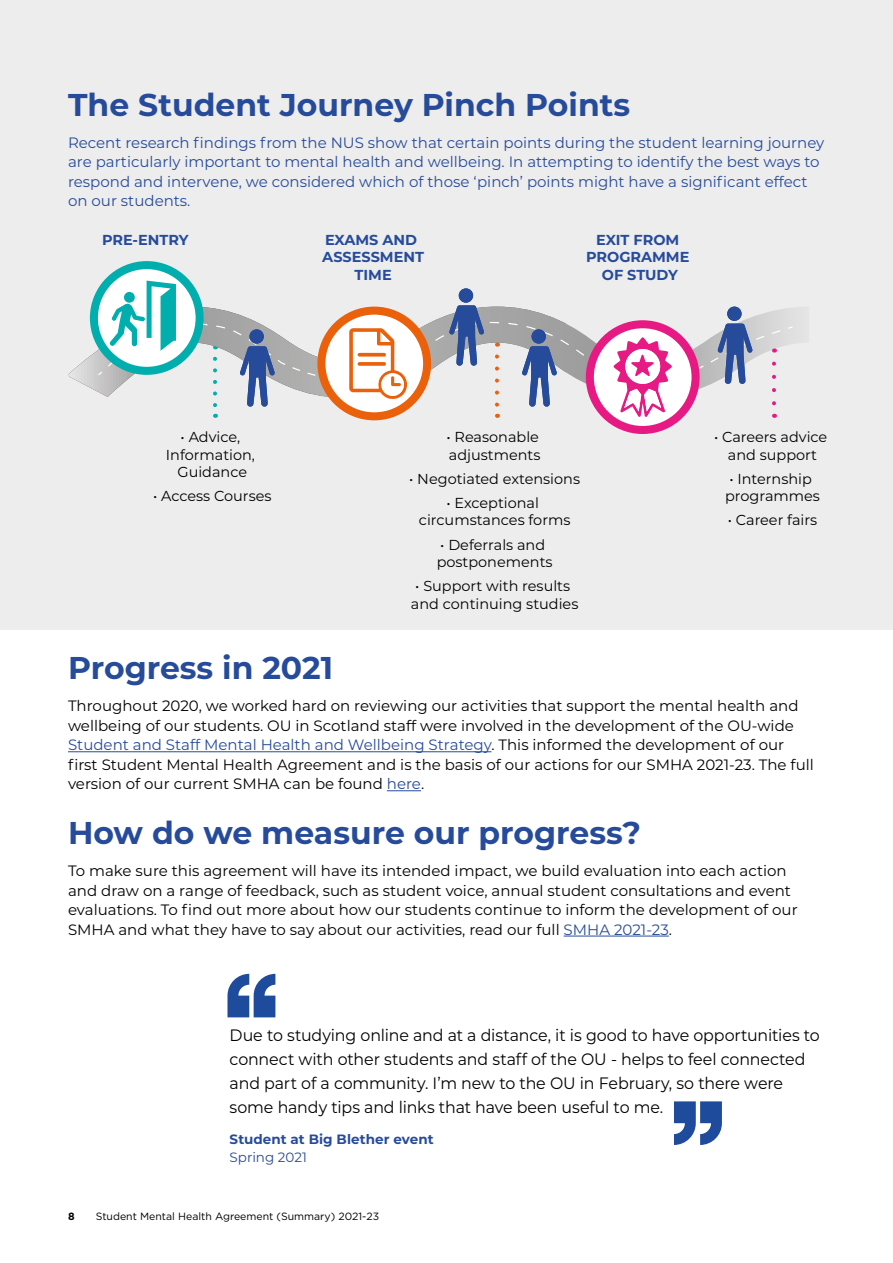
<style>
.page{position:relative;width:893px;height:1263px;background:#fff}
.page>*{position:absolute;margin:0;border:0;box-sizing:border-box;transform-origin:0 0}
.t1{font:700 31.5px "Montserrat";color:#274b9b}
.PULL-OUT_BIG_QUOTE{font:16.5px/24px "Montserrat";letter-spacing:-.01em;color:#000;scale:.96 1}
.t2{font:15px/19.5px "Montserrat";color:#000}
.t3{font:15px/19.5px "Montserrat";color:#274b9b}
.t4{font:14.4px/17.7px "Montserrat";color:#000;text-align:center}
.t5{font:700 14.4px/17.4px "Montserrat";color:#274b9b;text-align:center}
.PULL-OUT_QUOTED_PERS{font:700 13.5px/18px "Montserrat";letter-spacing:.005em;color:#274b9b}
.t6{font:10.5px "Gotham";color:#000}
.t7{font:700 10.5px "Gotham";color:#000}
.s1{color:#274b9b}
.s2{font-weight:400}
</style>
<div class="page">
<div style="left:0;top:0;width:893px;height:629px;background:#ededed"></div>
<svg style="left:69px;top:307px;width:732px;height:91px"></svg>
<svg style="left:97px;top:320px;width:697px;height:67px"></svg>
<svg style="left:94px;top:265px;width:106px;height:106px;background:#c6eded"></svg>
<div style="left:90px;top:261px;width:114px;height:114px;border:8px solid #00aeae;border-radius:50%"></div>
<svg style="left:103px;top:281px;width:73px;height:90px;background:#9dd"></svg>
<svg style="left:193px;top:322px;width:82px;height:96px"></svg>
<div style="left:249px;top:329px;width:15px;height:15px;background:#274b9b;border-radius:50%"></div>
<svg style="left:321px;top:311px;width:106px;height:105px;background:#fbe2d2"></svg>
<div style="left:317px;top:307px;width:114px;height:113px;border:8px solid #eb600a;border-radius:50%"></div>
<svg style="left:349px;top:289px;width:135px;height:111px"></svg>
<div style="left:459px;top:288px;width:14px;height:15px;background:#274b9b;border-radius:50%"></div>
<svg style="left:495px;top:322px;width:105px;height:96px"></svg>
<div style="left:531px;top:329px;width:15px;height:15px;background:#274b9b;border-radius:50%"></div>
<svg style="left:705px;top:307px;width:77px;height:111px"></svg>
<div style="left:727px;top:307px;width:15px;height:14px;background:#274b9b;border-radius:50%"></div>
<svg style="left:590px;top:324px;width:106px;height:106px;background:#f9cae2"></svg>
<div style="left:586px;top:320px;width:114px;height:114px;border:8px solid #e71a84;border-radius:50%"></div>
<svg style="left:613px;top:337px;width:78px;height:80px;background:#f6b1d5"></svg>
<svg style="left:227px;top:974px;width:48px;height:43px"></svg>
<svg style="left:674px;top:1101px;width:48px;height:44px"></svg>
<hr style="left:68px;top:751px;width:423px;height:1px;background:#274b9b">
<hr style="left:387px;top:790px;width:34px;height:1px;background:#274b9b">
<hr style="left:564px;top:936px;width:105px;height:1px;background:#274b9b">
<h1 class="t1" style="left:68px;top:82px;width:564px">The Student Journey Pinch Points</h1>
<p class="t3" style="left:68px;top:132px;width:758px">Recent research findings from the NUS show that certain points during the student learning journey are particularly important to mental health and wellbeing. In attempting to identify the best ways to respond and intervene, we considered which of those ‘pinch’ points might have a significant effect on our students.</p>
<p class="t5" style="left:102px;top:230px;width:88px">PRE-ENTRY</p>
<p class="t5" style="left:322px;top:230px;width:103px">EXAMS AND<br>ASSESSMENT<br>TIME</p>
<p class="t5" style="left:586px;top:230px;width:105px">EXIT FROM<br>PROGRAMME<br>OF STUDY</p>
<p class="t4" style="left:166px;top:427px;width:91px">• Advice,<br>Information,<br>Guidance</p>
<p class="t4" style="left:153px;top:487px;width:120px">• Access Courses</p>
<p class="t4" style="left:447px;top:427px;width:95px;text-align:left">• Reasonable adjustments</p>
<p class="t4" style="left:409px;top:469px;width:172px">• Negotiated extensions</p>
<p class="t4" style="left:419px;top:493px;width:153px">• Exceptional circumstances forms</p>
<p class="t4" style="left:437px;top:535px;width:117px;text-align:left">• Deferrals and postponements</p>
<p class="t4" style="left:411px;top:577px;width:169px">• Support with results and continuing studies</p>
<p class="t4" style="left:714px;top:427px;width:115px">• Careers advice and support</p>
<p class="t4" style="left:725px;top:469px;width:97px">• Internship programmes</p>
<p class="t4" style="left:728px;top:511px;width:91px">• Career fairs</p>
<h1 class="t1" style="left:68px;top:645px;width:267px">Progress in 2021</h1>
<p class="t2" style="left:68px;top:696px;width:747px">Throughout 2020, we worked hard on reviewing our activities that support the mental health and wellbeing of our students. OU in Scotland staff were involved in the development of the OU-wide <span class="s1">Student and Staff Mental Health and Wellbeing Strategy</span>. This informed the development of our first Student Mental Health Agreement and is the basis of our actions for our SMHA 2021-23. The full version of our current SMHA can be found <span class="s1">here</span>.</p>
<h1 class="t1" style="left:68px;top:810px;width:574px">How do we measure our progress?</h1>
<p class="t2" style="left:68px;top:860px;width:731px">To make sure this agreement will have its intended impact, we build evaluation into each action and draw on a range of feedback, such as student voice, annual student consultations and event evaluations. To find out more about how our students continue to inform the development of our SMHA and what they have to say about our activities, read our full <span class="s1">SMHA 2021-23</span>.</p>
<p class="PULL-OUT_BIG_QUOTE" style="left:230px;top:1022px;width:616px">Due to studying online and at a distance, it is good to have opportunities to connect with other students and staff of the OU - helps to feel connected and part of a community. I’m new to the OU in February, so there were some handy tips and links that have been useful to me.</p>
<p class="PULL-OUT_QUOTED_PERS" style="left:230px;top:1129px;width:206px">Student at Big Blether event<br><span class="s2">Spring 2021</span></p>
<p class="t7" style="left:68px;top:1210px;width:8px">8</p>
<p class="t6" style="left:96px;top:1210px;width:285px">Student Mental Health Agreement (Summary) 2021-23</p>
</div>
